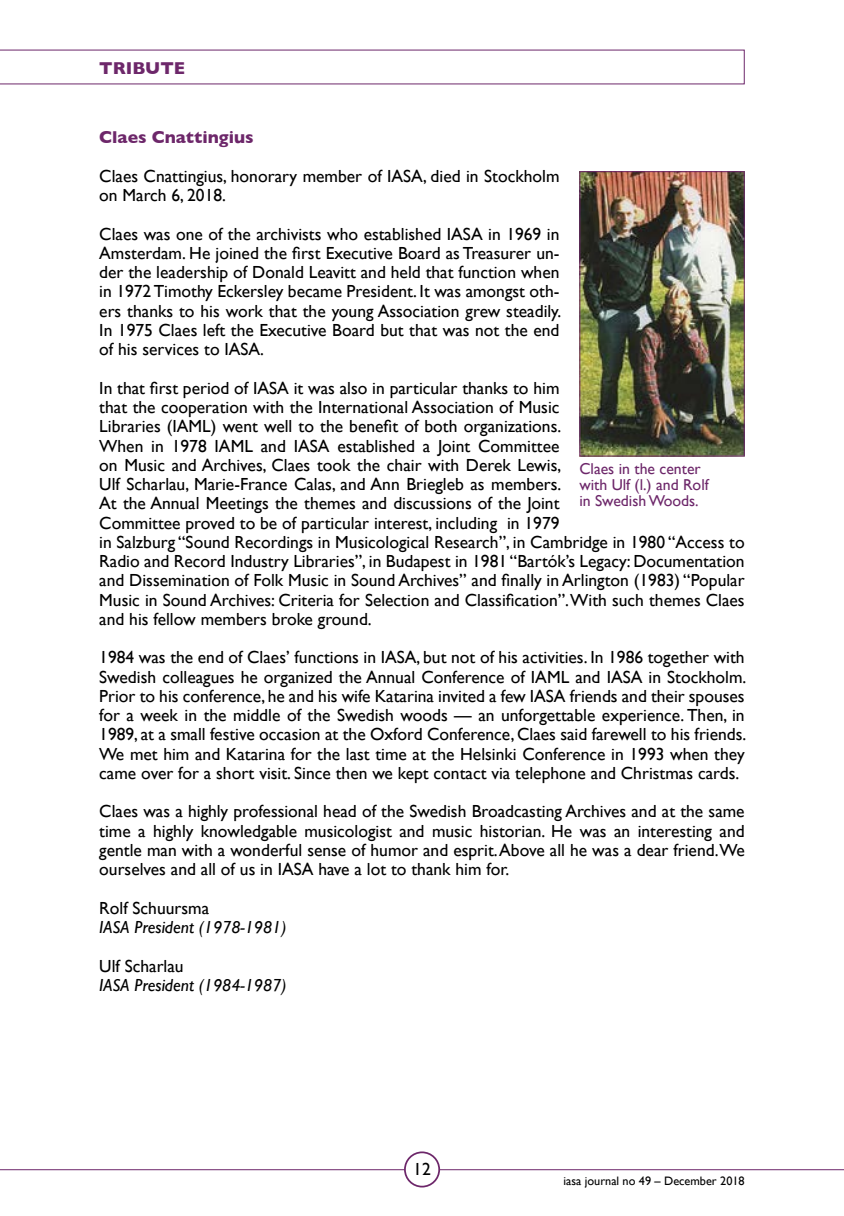
<style>
.page{position:relative;width:844px;height:1216px;background:#fff}
.page>*{position:absolute;margin:0;border:0;box-sizing:border-box;transform-origin:0 0}
.t1{font:17.5px/19.2px "Gill Sans";color:#000;text-align:justify}
.t2{font:italic 17.5px "Gill Sans";color:#000}
.t3{font:700 17.5px "Gill Sans";color:#6d276a}
.t4{font:15.75px/15.8px "Gill Sans";color:#6d276a}
.t5{font:12.25px "Gill Sans";color:#000}
</style>
<div class="page">
<hr style="left:0;top:1169px;width:843px;height:1px;background:#6d276a">
<div style="left:405px;top:1152px;width:34px;height:34px;background:#fff;border-radius:50%"></div>
<div style="left:404px;top:1151px;width:36px;height:36px;border:2px solid #6d276a;border-radius:50%"></div>
<svg style="left:0;top:50px;width:744px;height:34px"></svg>
<img style="left:581px;top:173px;width:161px;height:281px">
<div style="left:579px;top:171px;width:165px;height:285px;border:1px solid #6d276a"></div>
<p class="t3" style="left:99px;top:54px;width:87px">TRIBUTE</p>
<p class="t3" style="left:99px;top:123px;width:156px">Claes Cnattingius</p>
<p class="t1" style="left:99px;top:166px;width:461px">Claes Cnattingius, honorary member of IASA, died in Stockholm on March 6, 2018.</p>
<p class="t1" style="left:99px;top:224px;width:463px">Claes was one of the archivists who established IASA in 1969 in Amsterdam. He joined the first Executive Board as Treasurer un&shy;der the leadership of Donald Leavitt and held that function when in 1972 Timothy Eckersley became President. It was amongst oth&shy;ers thanks to his work that the young Association grew steadily.<br>In 1975 Claes left the Executive Board but that was not the end of his services to IASA.</p>
<p class="t1" style="left:99px;top:378px;width:646px;text-align:left">In that first period of IASA it was also in particular thanks to him<br>that the cooperation with the International Association of Music<br>Libraries (IAML) went well to the benefit of both organizations.<br>When in 1978 IAML and IASA established a Joint Committee<br>on Music and Archives, Claes took the chair with Derek Lewis,<br>Ulf Scharlau, Marie-France Calas, and Ann Briegleb as members.<br>At the Annual Meetings the themes and discussions of the Joint<br>Committee proved to be of particular interest, including in 1979<br>in Salzburg “Sound Recordings in Musicological Research”, in Cambridge in 1980 “Access to Radio and Record Industry Libraries”, in Budapest in 1981 “Bartók’s Legacy: Documentation and Dissemination of Folk Music in Sound Archives” and finally in Arlington (1983) “Popular Music in Sound Archives: Criteria for Selection and Classification”. With such themes Claes and his fellow members broke ground.</p>
<p class="t1" style="left:99px;top:647px;width:648px">1984 was the end of Claes’ functions in IASA, but not of his activities. In 1986 together with Swedish colleagues he organized the Annual Conference of IAML and IASA in Stockholm.<br>Prior to his conference, he and his wife Katarina invited a few IASA friends and their spouses for a week in the middle of the Swedish woods — an unforgettable experience. Then, in 1989, at a small festive occasion at the Oxford Conference, Claes said farewell to his friends.<br>We met him and Katarina for the last time at the Helsinki Conference in 1993 when they came over for a short visit. Since then we kept contact via telephone and Christmas cards.</p>
<p class="t1" style="left:99px;top:801px;width:646px">Claes was a highly professional head of the Swedish Broadcasting Archives and at the same time a highly knowledgable musicologist and music historian. He was an interesting and gentle man with a wonderful sense of humor and esprit. Above all he was a dear friend. We ourselves and all of us in IASA have a lot to thank him for.</p>
<p class="t1" style="left:99px;top:898px;width:111px">Rolf Schuursma</p>
<p class="t2" style="left:99px;top:917px;width:189px">IASA President (1978-1981)</p>
<p class="t1" style="left:99px;top:955px;width:86px">Ulf Scharlau</p>
<p class="t2" style="left:99px;top:974px;width:189px">IASA President (1984-1987)</p>
<p class="t4" style="left:579px;top:461px;width:131px">Claes in the center with Ulf (l.) and Rolf in Swedish Woods.</p>
<p class="t1" style="left:413px;top:1158px;width:19px">12</p>
<p class="t5" style="left:563px;top:1173px;width:183px">iasa journal no 49 – December 2018</p>
</div>
